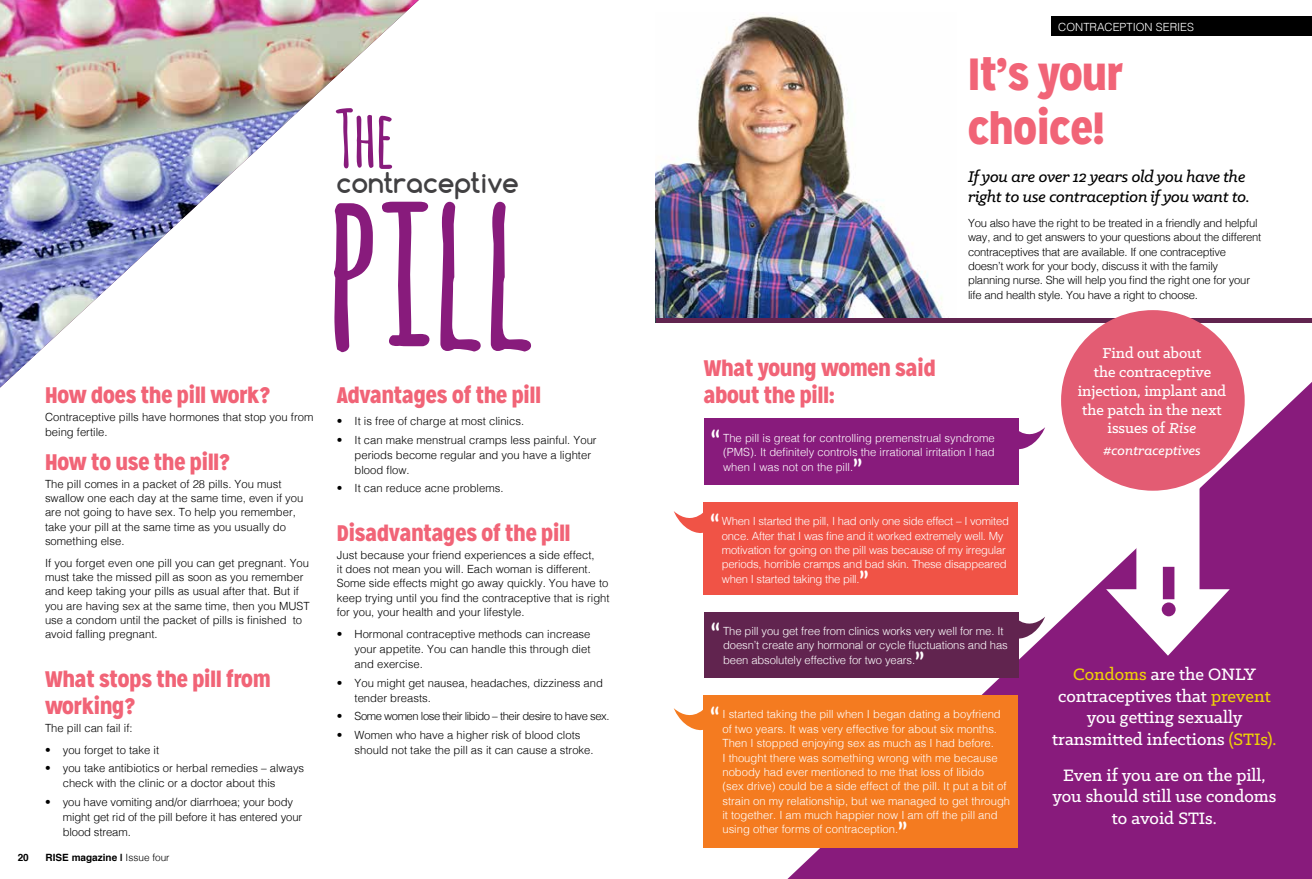
<style>
.page{position:relative;width:1312px;height:879px;background:#fff}
.page>*{position:absolute;margin:0;border:0;box-sizing:border-box;transform-origin:0 0}
.t1{font:700 220.88px "Amatic";color:#881b7c}
.t2{font:700 78.88px "Amatic";color:#881b7c}
.t3{font:900 69.75px "Mission Gothic";color:#881b7c}
.t4{font:900 45px/54px "Mission Gothic";color:#f16477}
.t5{font:700 26.88px "Comfortaa";color:#414042}
.t6{font:25px "Comfortaa";color:#fff}
.t7{font:900 22.5px/27px "Mission Gothic";color:#f16477}
.t8{font:500 18.75px/21.4px "Klinic Slab";color:#fff;text-align:center}
.t9{font:italic 500 17.5px/20px "Klinic Slab";letter-spacing:-.01em;color:#000}
.t10{font:500 16.25px/18.8px "Klinic Slab";color:#fff;text-align:center}
.t11{font:italic 500 15px "Klinic Slab";color:#fff}
.t12{font:300 11.25px/14.4px "Helvetica";color:#000}
.t13{font:300 11.25px/14.4px "Helvetica";color:#fff}
.t14{font:300 11.25px/14.4px "Helvetica";letter-spacing:-.02em;color:#000}
.t15{font:300 11.25px/14.4px "Helvetica";letter-spacing:-.02em;color:#fff}
.t16{font:300 11.25px "Helvetica";letter-spacing:-.04em;color:#000}
.t17{font:700 10px "Helvetica";color:#000}
.s1{font-weight:300}
.s2{font-style:italic}
.s3{color:#edd008}
</style>
<div class="page">
<svg style="left:673px;top:708px;width:29px;height:23px"></svg>
<svg style="left:673px;top:511px;width:29px;height:22px"></svg>
<div style="left:1050px;top:17px;width:261px;height:19px;background:#000"></div>
<img style="left:656px;top:13px;width:287px;height:305px">
<svg style="left:787px;top:382px;width:524px;height:497px;fill:#881b7c"></svg>
<div style="left:702px;top:695px;width:315px;height:152px;background:#f47b20"></div>
<div style="left:703px;top:612px;width:315px;height:65px;background:#61244f"></div>
<div style="left:702px;top:502px;width:315px;height:92px;background:#f05346"></div>
<div style="left:703px;top:419px;width:315px;height:66px;background:#881b7c"></div>
<svg style="left:1018px;top:612px;width:26px;height:33px"></svg>
<div style="left:656px;top:318px;width:655px;height:5px;background:#61244f"></div>
<img style="left:0;top:0;width:418px;height:388px">
<div style="left:1136px;top:485px;width:63px;height:120px;background:#fff"></div>
<svg style="left:1105px;top:589px;width:124px;height:67px"></svg>
<div style="left:1060px;top:310px;width:184px;height:181px;background:#e35c73;border-radius:50%"></div>
<h3 class="t7" style="left:45px;top:382px;width:226px">How does the pill work?</h3>
<p class="t12" style="left:45px;top:409px;width:270px">Contraceptive pills have hormones that stop you from being fertile.</p>
<h3 class="t7" style="left:45px;top:448px;width:186px">How to use the pill?</h3>
<p class="t12" style="left:45px;top:475px;width:260px">The pill comes in a packet of 28 pills. You must swallow one each day at the same time, even if you are not going to have sex. To help you remember, take your pill at the same time as you usually do something else.</p>
<p class="t12" style="left:45px;top:554px;width:266px">If you forget even one pill you can get pregnant. You must take the missed pill as soon as you remember and keep taking your pills as usual after that. But if you are having sex at the same time, then you MUST use a condom until the packet of pills is finished to avoid falling pregnant.</p>
<h3 class="t7" style="left:45px;top:665px;width:227px">What stops the pill from working?</h3>
<p class="t12" style="left:45px;top:719px;width:89px">The pill can fail if:</p>
<p class="t12" style="left:45px;top:742px;width:116px">• you forget to take it</p>
<p class="t12" style="left:63px;top:760px;width:243px;line-height:15px;text-indent:-18px">• you take antibiotics or herbal remedies – always check with the clinic or a doctor about this</p>
<p class="t12" style="left:63px;top:793px;width:241px;line-height:15px;text-indent:-18px">• you have vomiting and/or diarrhoea; your body might get rid of the pill before it has entered your blood stream.</p>
<p class="t17" style="left:18px;top:849px;width:13px">20</p>
<p class="t17" style="left:46px;top:849px;width:125px">RISE magazine | <span class="s1">Issue four</span></p>
<h2 class="t2" style="left:335px;top:82px;width:60px">The</h2>
<h3 class="t5" style="left:336px;top:166px;width:184px">contraceptive</h3>
<h1 class="t1" style="left:327px;top:109px;width:208px">pill</h1>
<h3 class="t7" style="left:337px;top:382px;width:205px">Advantages of the pill</h3>
<p class="t12" style="left:337px;top:413px;width:189px">• It is free of charge at most clinics.</p>
<p class="t12" style="left:354px;top:431px;width:243px;line-height:15px;text-indent:-18px">• It can make menstrual cramps less painful. Your periods become regular and you have a lighter blood flow.</p>
<p class="t12" style="left:337px;top:480px;width:168px">• It can reduce acne problems.</p>
<h3 class="t7" style="left:337px;top:519px;width:235px">Disadvantages of the pill</h3>
<p class="t12" style="left:337px;top:546px;width:274px">Just because your friend experiences a side effect,<br>it does not mean you will. Each woman is different.<br>Some side effects might go away quickly. You have to keep trying until you find the contraceptive that is right for you, your health and your lifestyle.</p>
<p class="t12" style="left:354px;top:626px;width:237px;line-height:15px;text-align:justify;text-indent:-18px">• Hormonal contraceptive methods can increase your appetite. You can handle this through diet and exercise.</p>
<p class="t12" style="left:354px;top:674px;width:250px;line-height:15px;text-indent:-18px">• You might get nausea, headaches, dizziness and tender breasts.</p>
<p class="t16" style="left:337px;top:707px;width:274px">• Some women lose their libido – their desire to have sex.</p>
<p class="t12" style="left:354px;top:726px;width:240px;line-height:15px;text-indent:-18px">• Women who have a higher risk of blood clots should not take the pill as it can cause a stroke.</p>
<p class="t13" style="left:1058px;top:19px;width:132px">STrapline to go here</p>
<p class="t13" style="left:1058px;top:19px;width:136px">Contracepti on Seri es</p>
<h3 class="t4" style="left:967px;top:47px;width:156px">It’s your choice!</h3>
<h3 class="t9" style="left:967px;top:166px;width:283px">If you are over 12 years old you have the right to use contraception if you want to.</h3>
<p class="t14" style="left:967px;top:215px;width:295px">You also have the right to be treated in a friendly and helpful way, and to get answers to your questions about the different contraceptives that are available. If one contraceptive doesn’t work for your body, discuss it with the family planning nurse. She will help you find the right one for your life and health style. You have a right to choose.</p>
<h3 class="t7" style="left:703px;top:355px;width:233px">What young women said about the pill:</h3>
<h3 class="t6" style="left:710px;top:424px;width:11px">“</h3>
<p class="t13" style="left:723px;top:430px;width:273px;text-align:justify">The pill is great for controlling premenstrual syndrome (PMS). It definitely controls the irrational irritation I had when I was not on the pill.</p>
<h3 class="t6" style="left:853px;top:453px;width:11px">”</h3>
<h3 class="t6" style="left:709px;top:507px;width:11px">“</h3>
<p class="t15" style="left:721px;top:513px;width:288px">When I started the pill, I had only one side effect – I vomited once. After that I was fine and it worked extremely well. My motivation for going on the pill was because of my irregular periods, horrible cramps and bad skin. These disappeared when I started taking the pill.</p>
<h3 class="t6" style="left:859px;top:565px;width:11px">”</h3>
<h3 class="t6" style="left:710px;top:617px;width:11px">“</h3>
<p class="t13" style="left:723px;top:623px;width:286px">The pill you get free from clinics works very well for me. It doesn’t create any hormonal or cycle fluctuations and has been absolutely effective for two years.</p>
<h3 class="t6" style="left:914px;top:645px;width:11px">”</h3>
<h3 class="t6" style="left:709px;top:700px;width:11px">“</h3>
<p class="t13" style="left:722px;top:706px;width:289px">I started taking the pill when I began dating a boyfriend of two years. It was very effective for about six months.<br>Then I stopped enjoying sex as much as I had before.<br>I thought there was something wrong with me because nobody had ever mentioned to me that loss of libido<br>(sex drive) could be a side effect of the pill. It put a bit of strain on my relationship, but we managed to get through it together. I am much happier now I am off the pill and using other forms of contraception.</p>
<h3 class="t6" style="left:898px;top:815px;width:11px">”</h3>
<h3 class="t10" style="left:1077px;top:343px;width:150px">Find out about<br>the contraceptive injection, implant and the patch in the next issues of <span class="s2">Rise</span></h3>
<h3 class="t11" style="left:1102px;top:440px;width:99px">#contraceptives</h3>
<h3 class="t3" style="left:1159px;top:546px;width:20px">!</h3>
<h3 class="t8" style="left:1051px;top:663px;width:226px"><span class="s3">Condoms</span> are the ONLY contraceptives that <span class="s3">prevent </span>you getting sexually transmitted infections <span class="s3">(STIs).</span></h3>
<h3 class="t8" style="left:1052px;top:764px;width:225px">Even if you are on the pill, you should still use condoms to avoid STIs.</h3>
</div>
